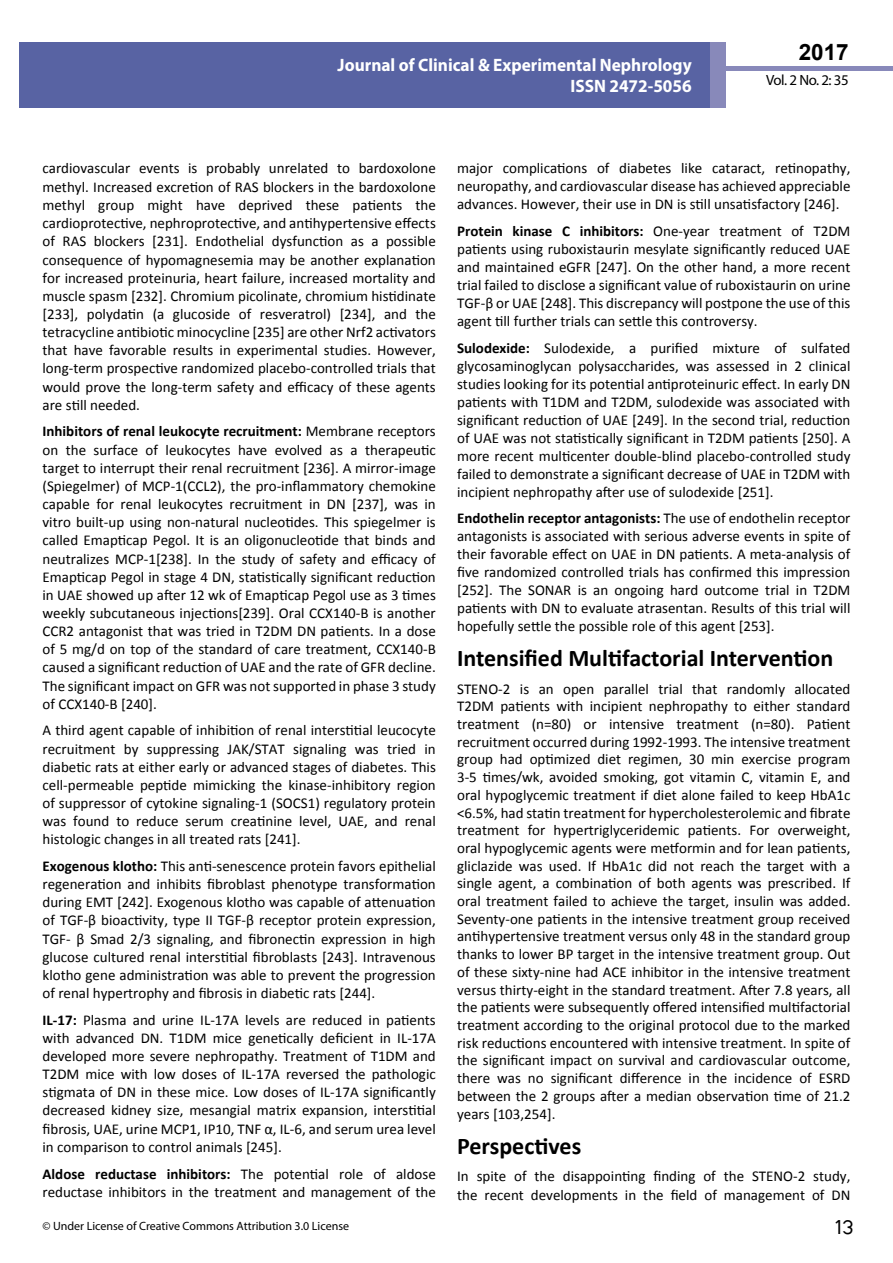
<style>
.page{position:relative;width:893px;height:1263px;background:#fff}
.page>*{position:absolute;margin:0;border:0;box-sizing:border-box;transform-origin:0 0}
.t1{font:25.5px "Tunga";color:#000}
.t2{font:700 24px "Calibri";color:#000}
.t3{font:700 22.5px "Arial";color:#000}
.t4{font:700 18px/21.6px "Myriad Pro";color:#fff;text-align:right;scale:.96 1}
.t5{font:15px/18.1px "Calibri";color:#000;text-align:justify}
.t6{font:14.85px "Myriad Pro";letter-spacing:-.03em;color:#000}
.t7{font:12px "Myriad Pro";color:#000}
.s1{font-weight:700}
</style>
<div class="page">
<div style="left:722px;top:66px;width:171px;height:5px;background:#8889ba"></div>
<div style="left:19px;top:42px;width:706px;height:66px;background:#5863a3"></div>
<div style="left:710px;top:42px;width:15px;height:66px;background:#8889ba"></div>
<p class="t4" style="left:338px;top:53px;width:370px">Journal of Clinical &amp; Experimental Nephrology<br>ISSN 2472-5056</p>
<h3 class="t3" style="left:799px;top:37px;width:52px">2017</h3>
<p class="t6" style="left:766px;top:71px;width:84px">Vol. 2 No. 2: 35</p>
<p class="t5" style="left:43px;top:159px;width:395px">cardiovascular events is probably unrelated to bardoxolone methyl. Increased excretion of RAS blockers in the bardoxolone methyl group might have deprived these patients the cardioprotective, nephroprotective, and antihypertensive effects of RAS blockers [231]. Endothelial dysfunction as a possible consequence of hypomagnesemia may be another explanation for increased proteinuria, heart failure, increased mortality and muscle spasm [232]. Chromium picolinate, chromium histidinate [233], polydatin (a glucoside of resveratrol) [234], and the tetracycline antibiotic minocycline [235] are other Nrf2 activators that have favorable results in experimental studies. However, long-term prospective randomized placebo-controlled trials that would prove the long-term safety and efficacy of these agents are still needed.</p>
<p class="t5" style="left:43px;top:422px;width:395px"><span class="s1">Inhibitors of renal leukocyte recruitment:</span> Membrane receptors on the surface of leukocytes have evolved as a therapeutic target to interrupt their renal recruitment [236]. A mirror-image (Spiegelmer) of MCP-1(CCL2), the pro-inflammatory chemokine capable for renal leukocytes recruitment in DN [237], was in vitro built-up using non-natural nucleotides. This spiegelmer is called Emapticap Pegol. It is an oligonucleotide that binds and neutralizes MCP-1[238]. In the study of safety and efficacy of Emapticap Pegol in stage 4 DN, statistically significant reduction in UAE showed up after 12 wk of Emapticap Pegol use as 3 times weekly subcutaneous injections[239]. Oral CCX140-B is another CCR2 antagonist that was tried in T2DM DN patients. In a dose of 5 mg/d on top of the standard of care treatment, CCX140-B caused a significant reduction of UAE and the rate of GFR decline.<br>The significant impact on GFR was not supported in phase 3 study of CCX140-B [240].</p>
<p class="t5" style="left:43px;top:721px;width:395px">A third agent capable of inhibition of renal interstitial leucocyte recruitment by suppressing JAK/STAT signaling was tried in diabetic rats at either early or advanced stages of diabetes. This cell-permeable peptide mimicking the kinase-inhibitory region of suppressor of cytokine signaling-1 (SOCS1) regulatory protein was found to reduce serum creatinine level, UAE, and renal histologic changes in all treated rats [241].</p>
<p class="t5" style="left:43px;top:857px;width:395px"><span class="s1">Exogenous klotho:</span> This anti-senescence protein favors epithelial regeneration and inhibits fibroblast phenotype transformation during EMT [242]. Exogenous klotho was capable of attenuation of TGF-β bioactivity, type II TGF-β receptor protein expression, TGF- β Smad 2/3 signaling, and fibronectin expression in high glucose cultured renal interstitial fibroblasts [243]. Intravenous klotho gene administration was able to prevent the progression of renal hypertrophy and fibrosis in diabetic rats [244].</p>
<p class="t5" style="left:43px;top:1011px;width:395px"><span class="s1">IL-17:</span> Plasma and urine IL-17A levels are reduced in patients with advanced DN. T1DM mice genetically deficient in IL-17A developed more severe nephropathy. Treatment of T1DM and T2DM mice with low doses of IL-17A reversed the pathologic stigmata of DN in these mice. Low doses of IL-17A significantly decreased kidney size, mesangial matrix expansion, interstitial fibrosis, UAE, urine MCP1, IP10, TNF α, IL-6, and serum urea level in comparison to control animals [245].</p>
<p class="t5" style="left:43px;top:1165px;width:395px"><span class="s1">Aldose reductase inhibitors:</span> The potential role of aldose reductase inhibitors in the treatment and management of the</p>
<p class="t5" style="left:457px;top:160px;width:395px">major complications of diabetes like cataract, retinopathy, neuropathy, and cardiovascular disease has achieved appreciable advances. However, their use in DN is still unsatisfactory [246].</p>
<p class="t5" style="left:457px;top:222px;width:395px"><span class="s1">Protein kinase C inhibitors:</span> One-year treatment of T2DM patients using ruboxistaurin mesylate significantly reduced UAE and maintained eGFR [247]. On the other hand, a more recent trial failed to disclose a significant value of ruboxistaurin on urine TGF-β or UAE [248]. This discrepancy will postpone the use of this agent till further trials can settle this controversy.</p>
<p class="t5" style="left:457px;top:339px;width:395px"><span class="s1">Sulodexide:</span> Sulodexide, a purified mixture of sulfated glycosaminoglycan polysaccharides, was assessed in 2 clinical studies looking for its potential antiproteinuric effect. In early DN patients with T1DM and T2DM, sulodexide was associated with significant reduction of UAE [249]. In the second trial, reduction of UAE was not statistically significant in T2DM patients [250]. A more recent multicenter double-blind placebo-controlled study failed to demonstrate a significant decrease of UAE in T2DM with incipient nephropathy after use of sulodexide [251].</p>
<p class="t5" style="left:457px;top:509px;width:395px"><span class="s1">Endothelin receptor antagonists:</span> The use of endothelin receptor antagonists is associated with serious adverse events in spite of their favorable effect on UAE in DN patients. A meta-analysis of five randomized controlled trials has confirmed this impression [252]. The SONAR is an ongoing hard outcome trial in T2DM patients with DN to evaluate atrasentan. Results of this trial will hopefully settle the possible role of this agent [253].</p>
<h2 class="t2" style="left:457px;top:643px;width:378px">Intensified Multifactorial Intervention</h2>
<p class="t5" style="left:457px;top:680px;width:395px;line-height:17.7px">STENO-2 is an open parallel trial that randomly allocated T2DM patients with incipient nephropathy to either standard treatment (n=80) or intensive treatment (n=80). Patient recruitment occurred during 1992-1993. The intensive treatment group had optimized diet regimen, 30 min exercise program 3-5 times/wk, avoided smoking, got vitamin C, vitamin E, and oral hypoglycemic treatment if diet alone failed to keep HbA1c &lt;6.5%, had statin treatment for hypercholesterolemic and fibrate treatment for hypertriglyceridemic patients. For overweight, oral hypoglycemic agents were metformin and for lean patients, gliclazide was used. If HbA1c did not reach the target with a single agent, a combination of both agents was prescribed. If oral treatment failed to achieve the target, insulin was added.<br>Seventy-one patients in the intensive treatment group received antihypertensive treatment versus only 48 in the standard group thanks to lower BP target in the intensive treatment group. Out of these sixty-nine had ACE inhibitor in the intensive treatment versus thirty-eight in the standard treatment. After 7.8 years, all the patients were subsequently offered intensified multifactorial treatment according to the original protocol due to the marked risk reductions encountered with intensive treatment. In spite of the significant impact on survival and cardiovascular outcome, there was no significant difference in the incidence of ESRD between the 2 groups after a median observation time of 21.2 years [103,254].</p>
<h2 class="t2" style="left:457px;top:1131px;width:126px">Perspectives</h2>
<p class="t5" style="left:457px;top:1167px;width:395px">In spite of the disappointing finding of the STENO-2 study, the recent developments in the field of management of DN</p>
<p class="t7" style="left:42px;top:1218px;width:308px">© Under License of Creative Commons Attribution 3.0 License</p>
<h1 class="t1" style="left:835px;top:1210px;width:20px">13</h1>
</div>
